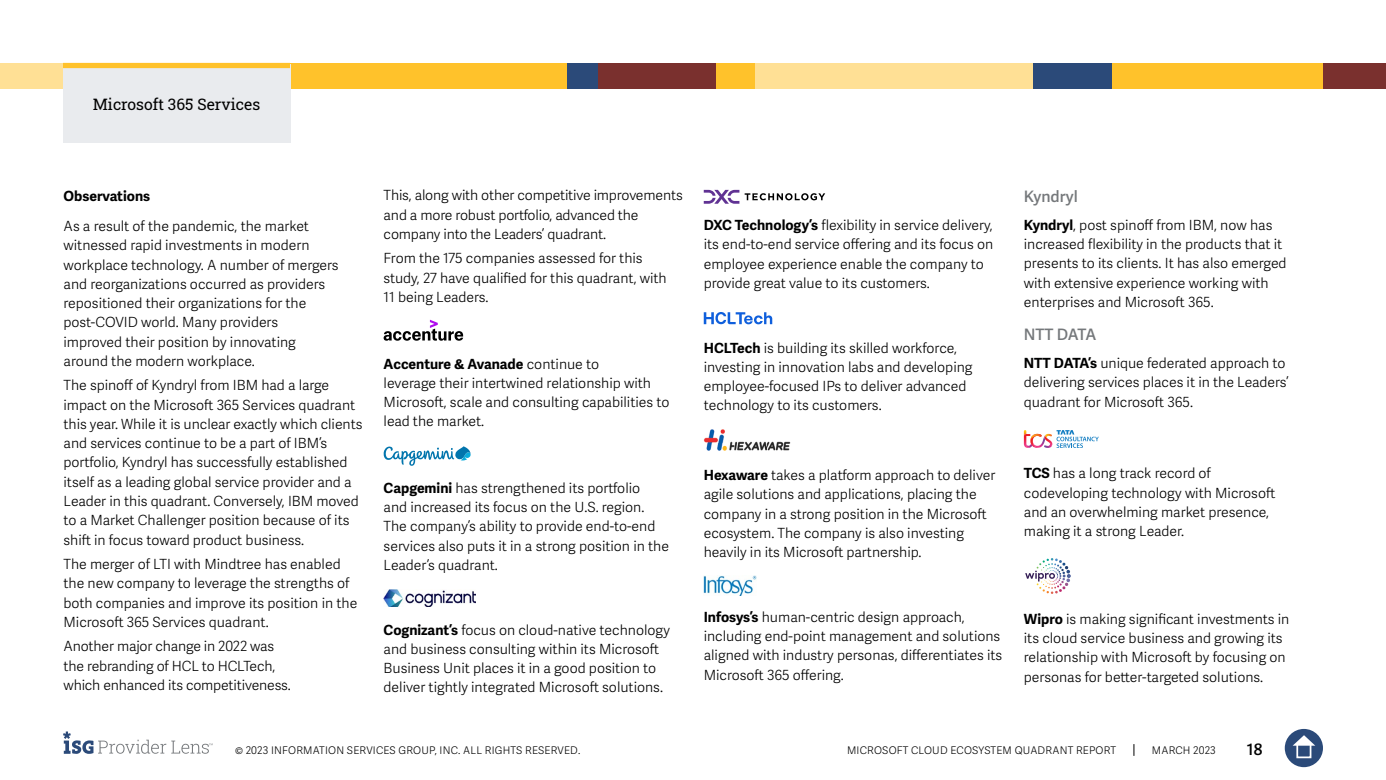
<style>
.page{position:relative;width:1386px;height:780px;background:#fff}
.page>*{position:absolute;margin:0;border:0;box-sizing:border-box;transform-origin:0 0}
.t1{font:15.75px "Roboto Slab ISG P Regular";color:#000}
.t2{font:600 15.75px "Adelle Sans";color:#75787b}
.t3{font:600 15.75px "Adelle Sans";color:#000}
.t4{font:300 14px/19.2px "Adelle Sans";color:#000101}
.t5{font:700 14px "Adelle Sans";color:#000}
.t6{font:300 10.5px "Adelle Sans";letter-spacing:.02em;color:#000}
.s1{font-weight:700}
</style>
<div class="page">
<svg style="left:1133px;top:744px;width:1px;height:12px"></svg>
<div style="left:1285px;top:729px;width:38px;height:38px;background:#2b4a79;border-radius:50%"></div>
<svg style="left:1293px;top:735px;width:22px;height:10px"></svg>
<div style="left:1296px;top:743px;width:15px;height:15px;border:2px solid #fff"></div>
<svg style="left:63px;top:731px;width:150px;height:23px"></svg>
<div style="left:1047px;top:63px;width:276px;height:26px;background:#ffc22b"></div>
<div style="left:0;top:63px;width:158px;height:26px;background:#ffe095"></div>
<div style="left:158px;top:63px;width:409px;height:26px;background:#ffc22b"></div>
<div style="left:850px;top:63px;width:184px;height:26px;background:#ffe095"></div>
<div style="left:1323px;top:63px;width:63px;height:26px;background:#7a302e"></div>
<div style="left:1033px;top:63px;width:79px;height:26px;background:#2b4a79"></div>
<div style="left:754px;top:63px;width:98px;height:26px;background:#ffe095"></div>
<div style="left:598px;top:63px;width:157px;height:26px;background:#ffc22b"></div>
<div style="left:598px;top:63px;width:118px;height:26px;background:#7a302e"></div>
<div style="left:567px;top:63px;width:31px;height:26px;background:#2b4a79"></div>
<svg style="left:384px;top:320px;width:79px;height:21px"></svg>
<svg style="left:384px;top:446px;width:87px;height:20px"></svg>
<img style="left:384px;top:590px;width:92px;height:16px">
<svg style="left:745px;top:193px;width:80px;height:7px"></svg>
<svg style="left:704px;top:190px;width:35px;height:14px"></svg>
<svg style="left:704px;top:312px;width:68px;height:12px"></svg>
<img style="left:729px;top:441px;width:61px;height:9px">
<img style="left:704px;top:429px;width:23px;height:21px">
<img style="left:704px;top:575px;width:52px;height:20px">
<svg style="left:1024px;top:430px;width:75px;height:18px"></svg>
<svg style="left:1025px;top:558px;width:46px;height:36px"></svg>
<div style="left:63px;top:64px;width:227px;height:78px;background:#e9ebee"></div>
<div style="left:63px;top:63px;width:227px;height:5px;background:#ffc22b"></div>
<p class="t1" style="left:93px;top:93px;width:169px">Microsoft 365 Services</p>
<p class="t5" style="left:64px;top:188px;width:88px">Observations</p>
<p class="t4" style="left:64px;top:217px;width:277px">As a result of the pandemic, the market witnessed rapid investments in modern workplace technology. A number of mergers and reorganizations occurred as providers repositioned their organizations for the post-COVID world. Many providers improved their position by innovating around the modern workplace.</p>
<p class="t4" style="left:64px;top:376px;width:301px">The spinoff of Kyndryl from IBM had a large impact on the Microsoft 365 Services quadrant this year. While it is unclear exactly which clients and services continue to be a part of IBM’s portfolio, Kyndryl has successfully established itself as a leading global service provider and a Leader in this quadrant. Conversely, IBM moved to a Market Challenger position because of its shift in focus toward product business.</p>
<p class="t4" style="left:64px;top:555px;width:295px">The merger of LTI with Mindtree has enabled the new company to leverage the strengths of both companies and improve its position in the Microsoft 365 Services quadrant.</p>
<p class="t4" style="left:64px;top:637px;width:229px">Another major change in 2022 was the rebranding of HCL to HCLTech, which enhanced its competitiveness.</p>
<p class="t4" style="left:384px;top:186px;width:301px">This, along with other competitive improvements and a more robust portfolio, advanced the company into the Leaders’ quadrant.</p>
<p class="t4" style="left:384px;top:249px;width:285px">From the 175 companies assessed for this study, 27 have qualified for this quadrant, with<br>11 being Leaders.</p>
<p class="t4" style="left:384px;top:354px;width:287px"><span class="s1">Accenture &amp; Avanade</span> continue to<br>leverage their intertwined relationship with Microsoft, scale and consulting capabilities to lead the market.</p>
<p class="t4" style="left:384px;top:478px;width:287px"><span class="s1">Capgemini</span> has strengthened its portfolio<br>and increased its focus on the U.S. region.<br>The company’s ability to provide end-to-end services also puts it in a strong position in the Leader’s quadrant.</p>
<p class="t4" style="left:384px;top:620px;width:288px"><span class="s1">Cognizant’s</span> focus on cloud-native technology and business consulting within its Microsoft Business Unit places it in a good position to deliver tightly integrated Microsoft solutions.</p>
<p class="t4" style="left:704px;top:216px;width:291px"><span class="s1">DXC Technology’s</span> flexibility in service delivery, its end-to-end service offering and its focus on employee experience enable the company to provide great value to its customers.</p>
<p class="t4" style="left:704px;top:338px;width:270px"><span class="s1">HCLTech</span> is building its skilled workforce, investing in innovation labs and developing employee-focused IPs to deliver advanced technology to its customers.</p>
<p class="t4" style="left:704px;top:466px;width:293px"><span class="s1">Hexaware</span> takes a platform approach to deliver agile solutions and applications, placing the company in a strong position in the Microsoft ecosystem. The company is also investing heavily in its Microsoft partnership.</p>
<p class="t4" style="left:704px;top:607px;width:300px"><span class="s1">Infosys’s</span> human-centric design approach, including end-point management and solutions aligned with industry personas, differentiates its Microsoft 365 offering.</p>
<p class="t2" style="left:1024px;top:187px;width:55px">Kyndryl</p>
<p class="t4" style="left:1024px;top:216px;width:264px"><span class="s1">Kyndryl</span>, post spinoff from IBM, now has increased flexibility in the products that it presents to its clients. It has also emerged with extensive experience working with enterprises and Microsoft 365.</p>
<p class="t2" style="left:1024px;top:325px;width:74px">NTT DATA</p>
<p class="t4" style="left:1024px;top:354px;width:266px"><span class="s1">NTT DATA’s</span> unique federated approach to delivering services places it in the Leaders’ quadrant for Microsoft 365.</p>
<p class="t4" style="left:1024px;top:464px;width:253px"><span class="s1">TCS</span> has a long track record of codeveloping technology with Microsoft and an overwhelming market presence, making it a strong Leader.</p>
<p class="t4" style="left:1024px;top:609px;width:267px"><span class="s1">Wipro</span> is making significant investments in its cloud service business and growing its relationship with Microsoft by focusing on personas for better-targeted solutions.</p>
<p class="t6" style="left:235px;top:744px;width:347px">© 2023 INFORMATION SERVICES GROUP, INC. ALL RIGHTS RESERVED.</p>
<p class="t6" style="left:847px;top:744px;width:271px">MICROSOFT CLOUD ECOSYSTEM QUADRANT REPORT</p>
<p class="t6" style="left:1152px;top:744px;width:65px">MARCH 2023</p>
<p class="t3" style="left:1247px;top:740px;width:17px">18</p>
</div>
